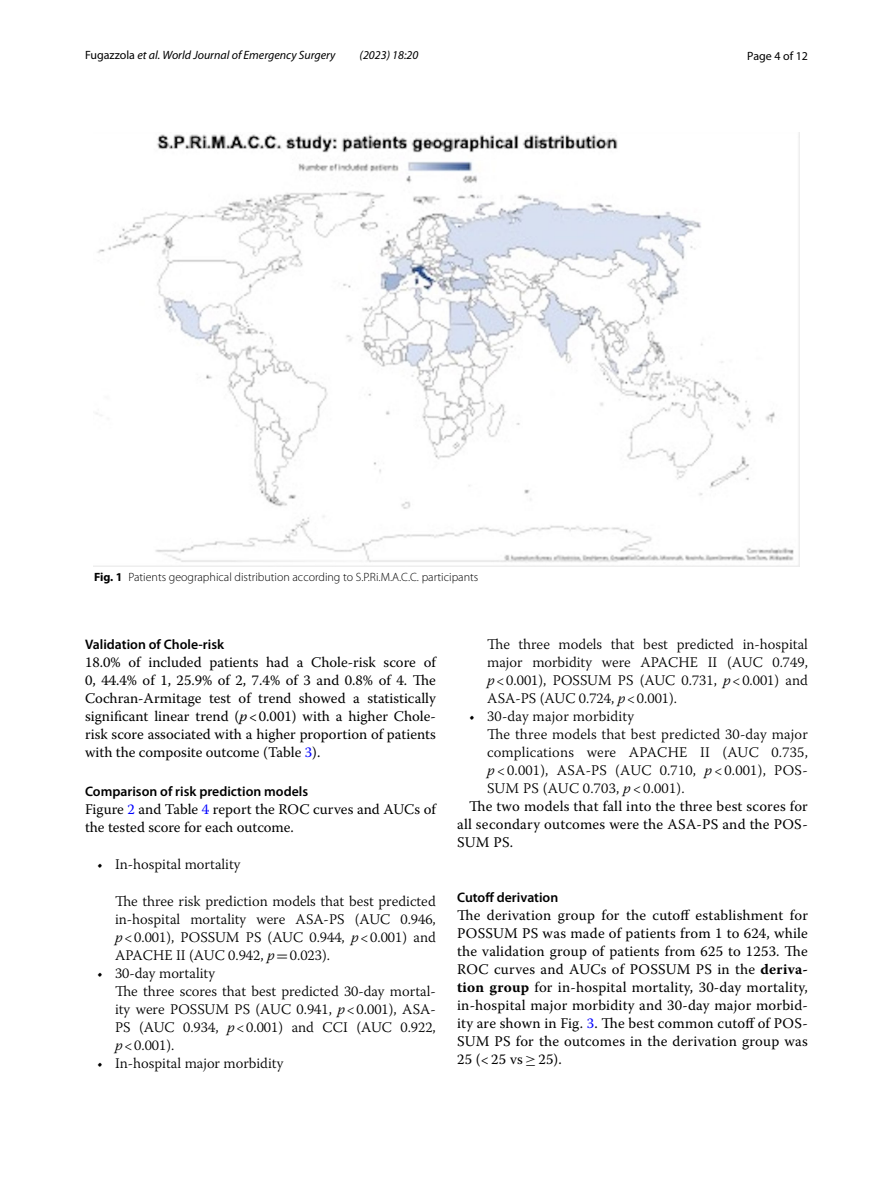
<style>
.page{position:relative;width:893px;height:1187px;background:#fff}
.page>*{position:absolute;margin:0;border:0;box-sizing:border-box;transform-origin:0 0}
.t1{font:14.7px/18px "Warnock Pro";letter-spacing:.01em;color:#000;text-align:justify}
.t2{font:300 14.7px/18px "Warnock Pro";color:#000;text-align:justify}
.t3{font:600 13.8px "Myriad Pro";color:#000}
.t4{font:300 12px "Myriad Pro";color:#000}
.t5{font:italic 12px "Myriad Pro";color:#000}
.t6{font:12px "Myriad Pro";color:#000}
.s1{font-style:normal}
.s2{font-weight:700}
.s3{font-style:italic}
.s4{color:#00f}
.s5{font-family:"MTSY";font-weight:400}
.s6{font-family:"MTSY"}
</style>
<div class="page">
<img style="left:96px;top:134px;width:703px;height:432px">
<p class="t5" style="left:85px;top:48px;width:252px"><span class="s1">Fugazzola</span> et al. World Journal of Emergency Surgery</p>
<p class="t5" style="left:360px;top:48px;width:60px">(2023) 18:20</p>
<p class="t6" style="left:747px;top:48px;width:62px">Page 4 of 12</p>
<p class="t4" style="left:94px;top:570px;width:386px"><span class="s2">Fig. 1</span> Patients geographical distribution according to S.P.Ri.M.A.C.C. participants</p>
<p class="t3" style="left:85px;top:635px;width:141px">Validation of Chole‑risk</p>
<p class="t1" style="left:85px;top:652px;width:352px">18.0% of included patients had a Chole-risk score of 0, 44.4% of 1, 25.9% of 2, 7.4% of 3 and 0.8% of 4. The Cochran-Armitage test of trend showed a statistically significant linear trend (<span class="s3">p</span>&lt;0.001) with a higher Chole&shy;risk score associated with a higher proportion of patients with the composite outcome (Table <span class="s4">3</span>).</p>
<p class="t3" style="left:85px;top:782px;width:225px">Comparison of risk prediction models</p>
<p class="t1" style="left:85px;top:800px;width:352px">Figure <span class="s4">2</span> and Table <span class="s4">4</span> report the ROC curves and AUCs of the tested score for each outcome.</p>
<p class="t2" style="left:97px;top:854px;width:145px">• In-hospital mortality</p>
<p class="t2" style="left:115px;top:891px;width:322px">The three risk prediction models that best predicted in-hospital mortality were ASA-PS (AUC 0.946, <span class="s3">p</span>&lt;0.001), POSSUM PS (AUC 0.944, <span class="s3">p</span>&lt;0.001) and APACHE II (AUC 0.942, <span class="s3">p</span><span class="s5">=</span>0.023).</p>
<p class="t2" style="left:115px;top:963px;width:322px;text-align:left;text-indent:-18px">• 30-day mortality<br>The three scores that best predicted 30-day mortal&shy;ity were POSSUM PS (AUC 0.941, <span class="s3">p</span>&lt;0.001), ASA-PS (AUC 0.934, <span class="s3">p</span>&lt;0.001) and CCI (AUC 0.922, <span class="s3">p</span>&lt;0.001).</p>
<p class="t2" style="left:97px;top:1053px;width:188px">• In-hospital major morbidity</p>
<p class="t2" style="left:487px;top:635px;width:322px">The three models that best predicted in-hospital major morbidity were APACHE II (AUC 0.749, <span class="s3">p</span>&lt;0.001), POSSUM PS (AUC 0.731, <span class="s3">p</span>&lt;0.001) and ASA-PS (AUC 0.724, <span class="s3">p</span>&lt;0.001).</p>
<p class="t2" style="left:469px;top:707px;width:166px">• 30-day major morbidity</p>
<p class="t2" style="left:487px;top:725px;width:322px">The three models that best predicted 30-day major</p>
<p class="t2" style="left:487px;top:743px;width:322px">complications were APACHE II (AUC 0.735,</p>
<p class="t2" style="left:487px;top:761px;width:322px"><span class="s3">p</span> &lt; 0.001), ASA-PS (AUC 0.710, <span class="s3">p</span> &lt; 0.001), POS-</p>
<p class="t2" style="left:487px;top:779px;width:199px">SUM PS (AUC 0.703, <span class="s3">p</span> &lt; 0.001).</p>
<p class="t1" style="left:469px;top:797px;width:340px">The two models that fall into the three best scores for</p>
<p class="t1" style="left:457px;top:815px;width:352px">all secondary outcomes were the ASA-PS and the POS-</p>
<p class="t1" style="left:457px;top:833px;width:58px">SUM PS.</p>
<p class="t3" style="left:457px;top:888px;width:103px">Cutoff derivation</p>
<p class="t1" style="left:457px;top:905px;width:352px">The derivation group for the cutoff establishment for POSSUM PS was made of patients from 1 to 624, while the validation group of patients from 625 to 1253. The ROC curves and AUCs of POSSUM PS in the <span class="s2">deriva&shy;tion group</span> for in-hospital mortality, 30-day mortality, in-hospital major morbidity and 30-day major morbid&shy;ity are shown in Fig. <span class="s4">3</span>. The best common cutoff of POS-SUM PS for the outcomes in the derivation group was 25 (&lt; 25 vs <span class="s6">≥</span> 25).</p>
</div>
